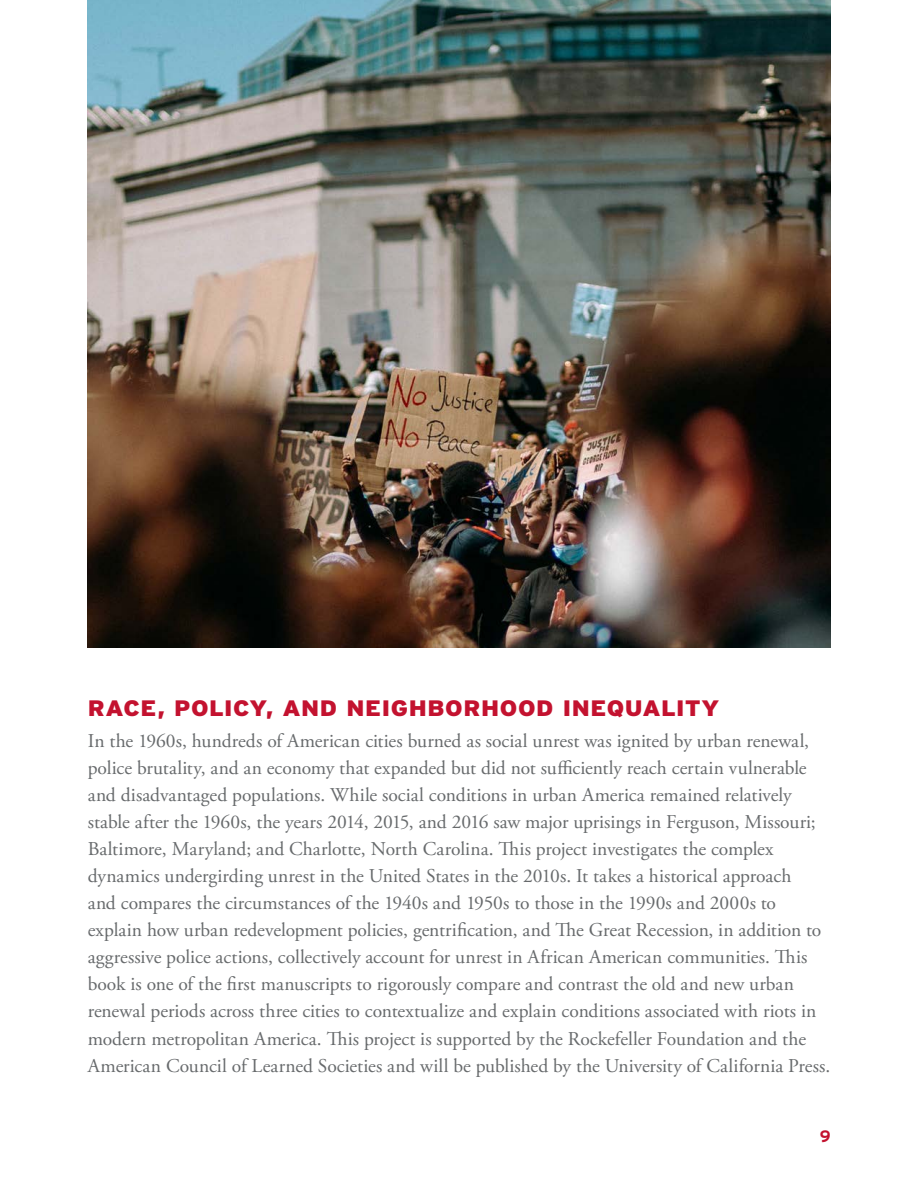
<style>
.page{position:relative;width:918px;height:1188px;background:#fff}
.page>*{position:absolute;margin:0;border:0;box-sizing:border-box;transform-origin:0 0}
.subtitle{font:900 22.35px "Interstate";letter-spacing:.025em;color:#c3122f;scale:1.08 1}
.Body{font:19.5px/27px "Adobe Garamond Pro";color:#676a6c}
.t1{font:700 16.5px "Interstate";color:#c3122f}
</style>
<div class="page">
<img style="left:88px;top:0;width:742px;height:648px">
<p class="subtitle" style="left:88px;top:695px;width:586px">RACE, POLICY, AND NEIGHBORHOOD INEQUALITY</p>
<p class="Body" style="left:88px;top:728px;width:744px">In the 1960s, hundreds of American cities burned as social unrest was ignited by urban renewal, police brutality, and an economy that expanded but did not sufficiently reach certain vulnerable and disadvantaged populations. While social conditions in urban America remained relatively stable after the 1960s, the years 2014, 2015, and 2016 saw major uprisings in Ferguson, Missouri; Baltimore, Maryland; and Charlotte, North Carolina. This project investigates the complex dynamics undergirding unrest in the United States in the 2010s. It takes a historical approach<br>and compares the circumstances of the 1940s and 1950s to those in the 1990s and 2000s to explain how urban redevelopment policies, gentrification, and The Great Recession, in addition to aggressive police actions, collectively account for unrest in African American communities. This book is one of the first manuscripts to rigorously compare and contrast the old and new urban renewal periods across three cities to contextualize and explain conditions associated with riots in modern metropolitan America. This project is supported by the Rockefeller Foundation and the American Council of Learned Societies and will be published by the University of California Press.</p>
<p class="t1" style="left:820px;top:1127px;width:12px">9</p>
</div>
